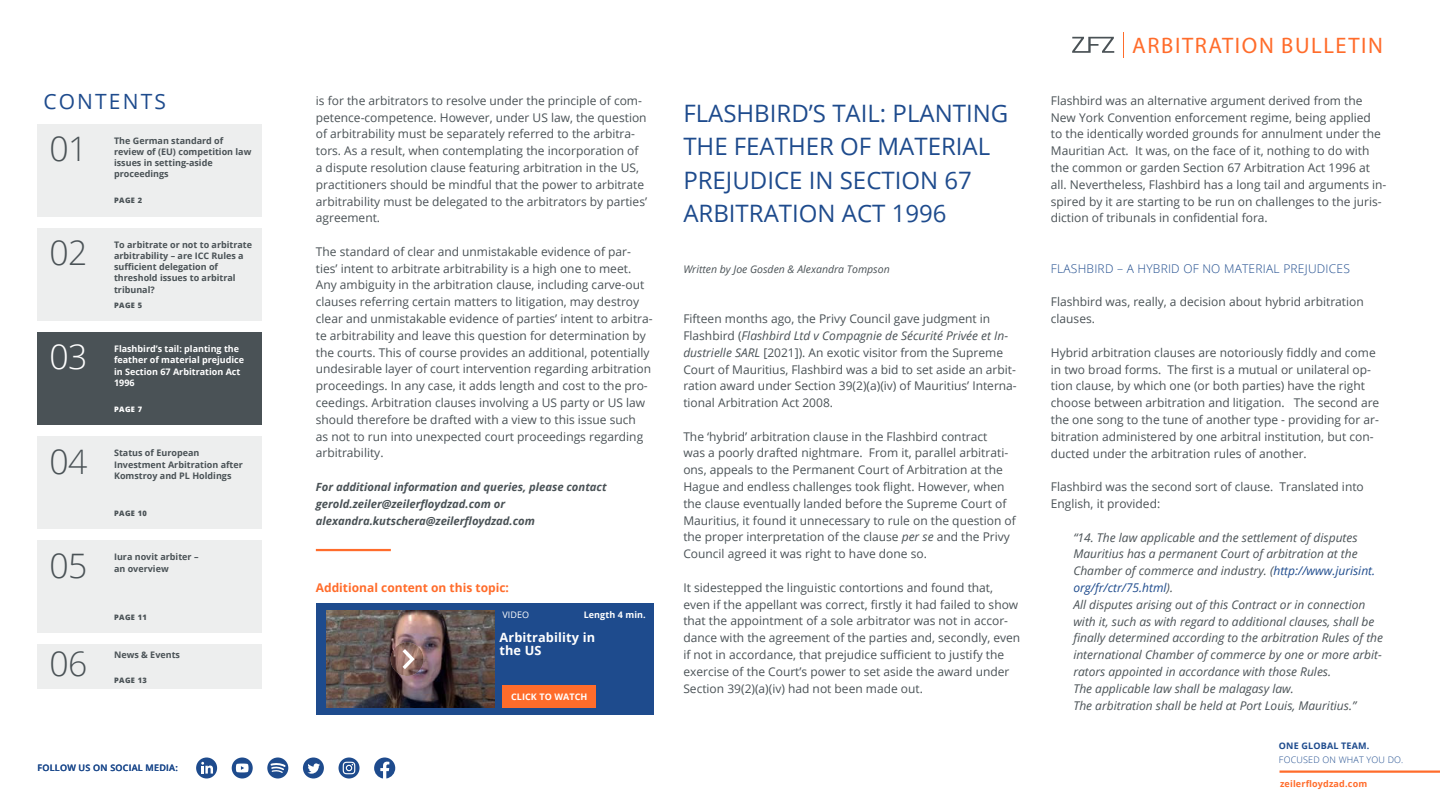
<style>
.page{position:relative;width:1440px;height:810px;background:#fff}
.page>*{position:absolute;margin:0;border:0;box-sizing:border-box;transform-origin:0 0}
.t1{font:300 33.75px "Open Sans";letter-spacing:-.025em;color:#4a5256}
.t2{font:300 33.75px "Open Sans";color:#fff}
.t3{font:24px/33.6px "Open Sans";color:#1e4b8d}
.t4{font:22.5px "Myriad Pro";letter-spacing:.07em;color:#ff6c2b}
.t5{font:21px "Open Sans";letter-spacing:.1em;color:#1e4b8d}
.t6{font:700 12.75px/13.5px "Open Sans";letter-spacing:.01em;color:#fff}
.t7{font:12px/16.8px "Open Sans";color:#4a5256}
.t8{font:italic 12px/16.8px "Open Sans";color:#4a5256}
.t9{font:300 12px "Open Sans";letter-spacing:.02em;color:#1e4b8d}
.t10{font:700 12px "Open Sans";color:#ff6c2b}
.t11{font:italic 700 11.25px/16.8px "Open Sans";color:#4a5256}
.t12{font:italic 10.5px "Open Sans";color:#4a5256}
.t13{font:700 9px/11.2px "Open Sans";color:#4a5256}
.t14{font:700 9px/11.2px "Open Sans";color:#fff}
.t15{font:600 9px "Open Sans";letter-spacing:.025em;color:#1e4b8d}
.t16{font:300 9px "Open Sans";letter-spacing:.02em;color:#1e4b8d}
.t17{font:700 9px "Open Sans";letter-spacing:.02em;color:#ff6c2b}
.t18{font:700 9px "Open Sans";letter-spacing:.02em;color:#1e4b8d}
.t19{font:9px "Open Sans";letter-spacing:.01em;color:#fff}
.t20{font:800 7.5px "Open Sans";letter-spacing:.05em;color:#4a5256}
.t21{font:800 7.5px "Open Sans";color:#fff}
.s1{font-style:italic}
.s2{color:#1e4b8d}
</style>
<div class="page">
<hr style="left:316px;top:549px;width:75px;height:2px;background:#ff6c2b">
<div style="left:316px;top:603px;width:337px;height:112px;background:#1e4b8d"></div>
<div style="left:502px;top:685px;width:94px;height:22px;background:#ff6c2b"></div>
<img style="left:327px;top:611px;width:167px;height:96px">
<img style="left:391px;top:642px;width:33px;height:34px">
<svg style="left:399px;top:645px;width:18px;height:28px"></svg>
<hr style="left:1280px;top:771px;width:160px;height:2px;background:#ff6c2b">
<svg style="left:232px;top:758px;width:21px;height:21px"></svg>
<svg style="left:236px;top:764px;width:13px;height:8px"></svg>
<div style="left:303px;top:758px;width:21px;height:21px;background:#1e4b8d;border-radius:50%"></div>
<svg style="left:307px;top:763px;width:13px;height:11px"></svg>
<svg style="left:339px;top:758px;width:21px;height:21px"></svg>
<svg style="left:343px;top:762px;width:12px;height:12px"></svg>
<div style="left:196px;top:758px;width:21px;height:21px;background:#1e4b8d;border-radius:50%"></div>
<svg style="left:201px;top:762px;width:12px;height:12px"></svg>
<svg style="left:374px;top:758px;width:21px;height:21px"></svg>
<svg style="left:267px;top:758px;width:21px;height:21px"></svg>
<svg style="left:1072px;top:37px;width:42px;height:16px"></svg>
<svg style="left:1123px;top:32px;width:1px;height:25px"></svg>
<div style="left:38px;top:228px;width:225px;height:93px;background:#edeeee"></div>
<div style="left:38px;top:436px;width:225px;height:93px;background:#edeeee"></div>
<div style="left:38px;top:541px;width:225px;height:92px;background:#edeeee"></div>
<div style="left:38px;top:645px;width:225px;height:44px;background:#edeeee"></div>
<div style="left:38px;top:124px;width:225px;height:93px;background:#edeeee"></div>
<div style="left:38px;top:332px;width:225px;height:93px;background:#4a5256"></div>
<h3 class="t5" style="left:44px;top:93px;width:124px">CONTENTS</h3>
<h1 class="t1" style="left:50px;top:135px;width:39px">01</h1>
<p class="t13" style="left:114px;top:134px;width:139px">The German standard of review of (EU) competition law issues in setting-aside proceedings</p>
<p class="t20" style="left:114px;top:198px;width:30px">PAGE 2</p>
<h1 class="t1" style="left:50px;top:239px;width:39px">02</h1>
<p class="t13" style="left:114px;top:239px;width:140px">To arbitrate or not to arbitrate arbitrability – are ICC Rules a sufficient delegation of threshold issues to arbitral tribunal?</p>
<p class="t20" style="left:114px;top:302px;width:30px">PAGE 5</p>
<h1 class="t2" style="left:50px;top:344px;width:39px">03</h1>
<p class="t14" style="left:114px;top:343px;width:132px">Flashbird’s tail: planting the feather of material prejudice in Section 67 Arbitration Act<br>1996</p>
<p class="t21" style="left:114px;top:406px;width:30px">PAGE 7</p>
<h1 class="t1" style="left:50px;top:448px;width:39px">04</h1>
<p class="t13" style="left:114px;top:447px;width:130px">Status of European<br>Investment Arbitration after</p>
<p class="t13" style="left:114px;top:470px;width:119px">Komstroy and PL Holdings</p>
<p class="t20" style="left:114px;top:510px;width:34px">PAGE 10</p>
<p class="t13" style="left:114px;top:551px;width:86px">Iura novit arbiter –</p>
<h1 class="t1" style="left:50px;top:552px;width:39px">05</h1>
<p class="t13" style="left:114px;top:563px;width:56px">an overview</p>
<p class="t20" style="left:114px;top:614px;width:34px">PAGE 11</p>
<p class="t13" style="left:114px;top:649px;width:68px">News &amp; Events</p>
<h1 class="t1" style="left:50px;top:650px;width:39px">06</h1>
<p class="t20" style="left:114px;top:677px;width:34px">PAGE 13</p>
<p class="t15" style="left:38px;top:765px;width:142px">FOLLOW US ON SOCIAL MEDIA:</p>
<p class="t7" style="left:316px;top:93px;width:333px">is for the arbitrators to resolve under the principle of com&shy;petence-competence. However, under US law, the question of arbitrability must be separately referred to the arbitra&shy;tors. As a result, when contemplating the incorporation of a dispute resolution clause featuring arbitration in the US, practitioners should be mindful that the power to arbitrate arbitrability must be delegated to the arbitrators by parties’ agreement.</p>
<p class="t7" style="left:316px;top:244px;width:338px">The standard of clear and unmistakable evidence of par&shy;ties’ intent to arbitrate arbitrability is a high one to meet.<br>Any ambiguity in the arbitration clause, including carve-out clauses referring certain matters to litigation, may destroy clear and unmistakable evidence of parties’ intent to arbitra&shy;te arbitrability and leave this question for determination by the courts. This of course provides an additional, potentially undesirable layer of court intervention regarding arbitration proceedings. In any case, it adds length and cost to the pro&shy;ceedings. Arbitration clauses involving a US party or US law should therefore be drafted with a view to this issue such<br>as not to run into unexpected court proceedings regarding arbitrability.</p>
<p class="t11" style="left:316px;top:480px;width:292px">For additional information and queries, please contact gerold.zeiler@zeilerfloydzad.com or alexandra.kutschera@zeilerfloydzad.com</p>
<p class="t10" style="left:316px;top:579px;width:195px">Additional content on this topic:</p>
<p class="t6" style="left:500px;top:630px;width:97px">Arbitrability in the US</p>
<p class="t14" style="left:511px;top:690px;width:78px">CLICK TO WATCH</p>
<p class="t19" style="left:502px;top:611px;width:28px">VIDEO</p>
<p class="t14" style="left:584px;top:609px;width:64px">Length 4 min.</p>
<h2 class="t3" style="left:683px;top:98px;width:326px">FLASHBIRD’S TAIL: PLANTING<br>THE FEATHER OF MATERIAL<br>PREJUDICE IN SECTION 67<br>ARBITRATION ACT 1996</h2>
<p class="t12" style="left:683px;top:265px;width:208px">Written by Joe Gosden &amp; Alexandra Tompson</p>
<p class="t7" style="left:683px;top:312px;width:335px">Fifteen months ago, the Privy Council gave judgment in Flashbird (<span class="s1">Flashbird Ltd v Compagnie de Sécurité Privée et In&shy;dustrielle SARL</span> [2021]). An exotic visitor from the Supreme Court of Mauritius, Flashbird was a bid to set aside an arbit&shy;ration award under Section 39(2)(a)(iv) of Mauritius’ Interna&shy;tional Arbitration Act 2008.</p>
<p class="t7" style="left:683px;top:429px;width:334px">The ‘hybrid’ arbitration clause in the Flashbird contract<br>was a poorly drafted nightmare. From it, parallel arbitrati&shy;ons, appeals to the Permanent Court of Arbitration at the Hague and endless challenges took flight. However, when the clause eventually landed before the Supreme Court of Mauritius, it found it unnecessary to rule on the question of the proper interpretation of the clause <span class="s1">per se</span> and the Privy Council agreed it was right to have done so.</p>
<p class="t7" style="left:683px;top:580px;width:338px">It sidestepped the linguistic contortions and found that, even if the appellant was correct, firstly it had failed to show that the appointment of a sole arbitrator was not in accor&shy;dance with the agreement of the parties and, secondly, even if not in accordance, that prejudice sufficient to justify the exercise of the Court’s power to set aside the award under Section 39(2)(a)(iv) had not been made out.</p>
<h3 class="t4" style="left:1132px;top:32px;width:252px">ARBITRATION BULLETIN</h3>
<p class="t7" style="left:1051px;top:93px;width:337px">Flashbird was an alternative argument derived from the New York Convention enforcement regime, being applied<br>to the identically worded grounds for annulment under the Mauritian Act. It was, on the face of it, nothing to do with the common or garden Section 67 Arbitration Act 1996 at all. Nevertheless, Flashbird has a long tail and arguments in&shy;spired by it are starting to be run on challenges to the juris&shy;diction of tribunals in confidential fora.</p>
<p class="t9" style="left:1051px;top:264px;width:301px">FLASHBIRD – A HYBRID OF NO MATERIAL PREJUDICES</p>
<p class="t7" style="left:1051px;top:295px;width:314px">Flashbird was, really, a decision about hybrid arbitration clauses.</p>
<p class="t7" style="left:1051px;top:344px;width:330px">Hybrid arbitration clauses are notoriously fiddly and come in two broad forms. The first is a mutual or unilateral op&shy;tion clause, by which one (or both parties) have the right choose between arbitration and litigation. The second are the one song to the tune of another type - providing for ar&shy;bitration administered by one arbitral institution, but con&shy;ducted under the arbitration rules of another.</p>
<p class="t7" style="left:1051px;top:480px;width:314px">Flashbird was the second sort of clause. Translated into<br>English, it provided:</p>
<p class="t8" style="left:1073px;top:530px;width:311px">“14. The law applicable and the settlement of disputes Mauritius has a permanent Court of arbitration at the Chamber of commerce and industry. (<span class="s2">http://www.jurisint. org/fr/ctr/75.html</span>).<br>All disputes arising out of this Contract or in connection with it, such as with regard to additional clauses, shall be finally determined according to the arbitration Rules of the international Chamber of commerce by one or more arbit&shy;rators appointed in accordance with those Rules.<br>The applicable law shall be malagasy law.<br>The arbitration shall be held at Port Louis, Mauritius.”</p>
<p class="t18" style="left:1279px;top:740px;width:92px">ONE GLOBAL TEAM.</p>
<p class="t16" style="left:1279px;top:756px;width:126px">FOCUSED ON WHAT YOU DO.</p>
<p class="t17" style="left:1280px;top:778px;width:89px">zeilerfloydzad.com</p>
</div>
